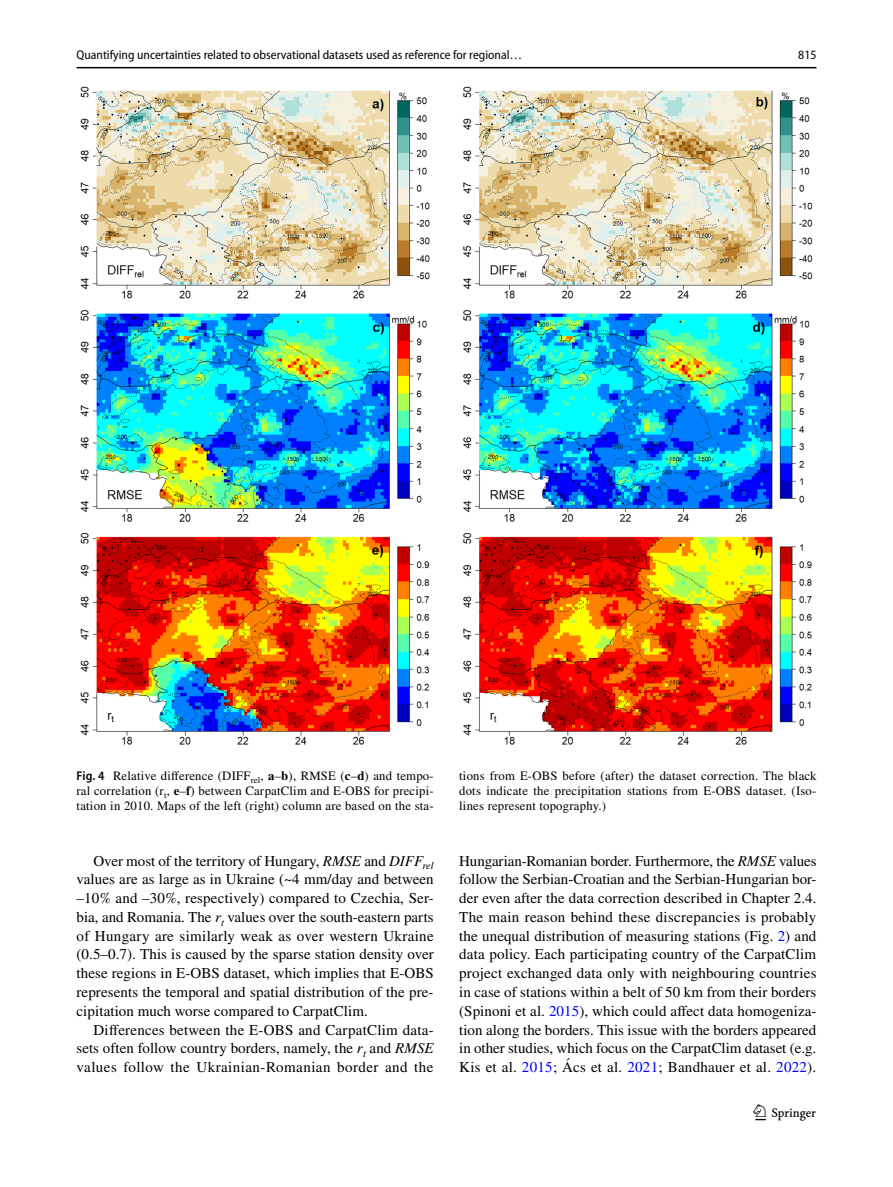
<style>
.page{position:relative;width:893px;height:1187px;background:#fff}
.page>*{position:absolute;margin:0;border:0;box-sizing:border-box;transform-origin:0 0}
.t1{font:22.5px "Springnew Regular 3";color:#000}
.t2{font:15px/18.8px "STIX";letter-spacing:.01em;color:#000;text-align:justify}
.t3{font:12.75px/15px "STIX";letter-spacing:.015em;color:#000;text-align:justify}
.t4{font:12.75px "Myriad Pro Semi Cn 3";color:#000}
.t5{font:semi-condensed 12.75px "Myriad Pro";color:#000}
.s1{font-family:"Myriad Pro";font-weight:600;font-stretch:semi-condensed}
.s2{font-weight:700}
.s3{font-style:italic}
.s4{color:#00f}
</style>
<div class="page">
<hr style="left:77px;top:67px;width:739px;height:1px;background:#000">
<img style="left:81px;top:87px;width:731px;height:657px">
<p class="t4" style="left:77px;top:48px;width:447px">Quantifying uncertainties related to observational datasets used as reference for regional…</p>
<p class="t5" style="left:798px;top:48px;width:20px">815</p>
<p class="t3" style="left:77px;top:768px;width:359px"><span class="s1">Fig. 4</span> Relative difference (DIFF<sub>rel</sub>, <span class="s2">a</span>–<span class="s2">b</span>), RMSE (<span class="s2">c</span>–<span class="s2">d</span>) and tempo&shy;ral correlation (r<sub>t</sub>, <span class="s2">e</span>–<span class="s2">f</span>) between CarpatClim and E-OBS for precipi&shy;tation in 2010. Maps of the left (right) column are based on the sta-</p>
<p class="t3" style="left:459px;top:768px;width:359px">tions from E-OBS before (after) the dataset correction. The black dots indicate the precipitation stations from E-OBS dataset. (Iso&shy;lines represent topography.)</p>
<p class="t2" style="left:77px;top:852px;width:359px;text-indent:17px">Over most of the territory of Hungary, <span class="s3">RMSE</span> and <span class="s3">DIFF</span><sub>rel </sub>values are as large as in Ukraine (~4 mm/day and between –10% and –30%, respectively) compared to Czechia, Ser&shy;bia, and Romania. The <span class="s3">r</span><sub>t</sub> values over the south-eastern parts of Hungary are similarly weak as over western Ukraine (0.5–0.7). This is caused by the sparse station density over these regions in E-OBS dataset, which implies that E-OBS represents the temporal and spatial distribution of the pre&shy;cipitation much worse compared to CarpatClim.</p>
<p class="t2" style="left:77px;top:1021px;width:359px;text-indent:17px">Differences between the E-OBS and CarpatClim data&shy;sets often follow country borders, namely, the <span class="s3">r</span><sub>t</sub> and <span class="s3">RMSE </span>values follow the Ukrainian-Romanian border and the</p>
<p class="t2" style="left:459px;top:852px;width:359px">Hungarian-Romanian border. Furthermore, the <span class="s3">RMSE</span> values follow the Serbian-Croatian and the Serbian-Hungarian bor&shy;der even after the data correction described in Chapter 2.4.<br>The main reason behind these discrepancies is probably the unequal distribution of measuring stations (Fig. <span class="s4">2</span>) and data policy. Each participating country of the CarpatClim project exchanged data only with neighbouring countries in case of stations within a belt of 50 km from their borders (Spinoni et al. <span class="s4">2015</span>), which could affect data homogeniza&shy;tion along the borders. This issue with the borders appeared in other studies, which focus on the CarpatClim dataset (e.g.<br>Kis et al. <span class="s4">2015</span>; Ács et al. <span class="s4">2021</span>; Bandhauer et al. <span class="s4">2022</span>).</p>
<h1 class="t1" style="left:755px;top:1104px;width:62px">1 3</h1>
</div>
